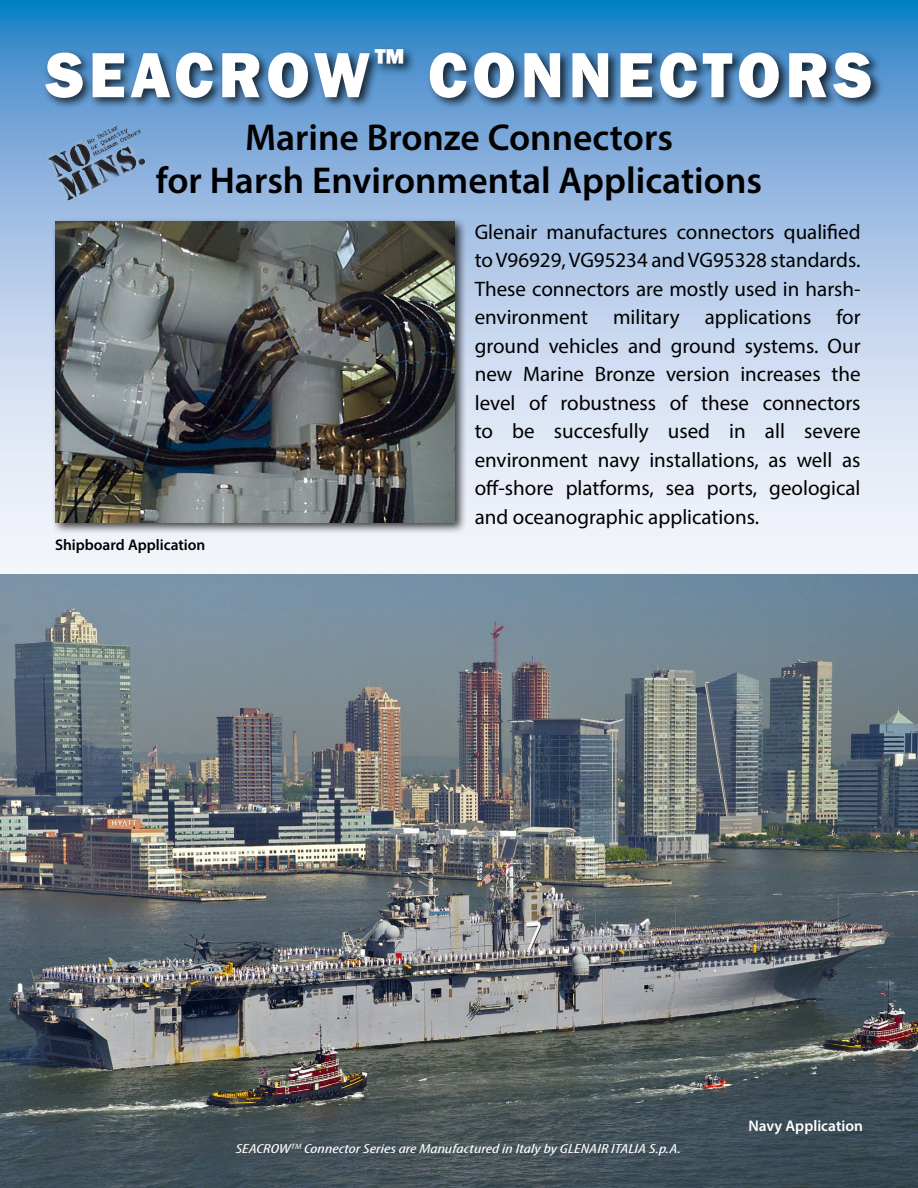
<style>
.page{position:relative;width:918px;height:1188px;background:#fff}
.page>*{position:absolute;margin:0;border:0;box-sizing:border-box;transform-origin:0 0}
.t1{font:800 66px "Franklin Gothic";letter-spacing:.08em;color:#fff;scale:.95 1}
.t2{font:600 37.5px/43.5px "Myriad Pro";color:#000;text-align:center}
.t3{font:21px/28.5px "Myriad Pro";color:#000;text-align:justify}
.t4{font:600 15.45px "Myriad Pro";color:#000}
.t5{font:600 15.45px "Myriad Pro";color:#fff}
.t6{font:italic condensed 13.2px "Myriad Pro";color:#fff;scale:1.43 1}
</style>
<div class="page">
<svg style="left:0;top:0;width:918px;height:574px;background:#a7c6e6"></svg>
<div style="left:42px;top:46px;width:841px;height:64px;background:#000;opacity:.75"></div>
<div style="left:51px;top:217px;width:417px;height:318px;background:#000;opacity:.75"></div>
<img style="left:55px;top:221px;width:400px;height:301px">
<img style="left:0;top:574px;width:918px;height:614px">
<img style="left:37px;top:117px;width:124px;height:93px">
<h1 class="t1" style="left:46px;top:32px;width:871px">SEACROW<sup>™</sup> CONNECTORS</h1>
<h2 class="t2" style="left:156px;top:115px;width:608px">Marine Bronze Connectors<br>for Harsh Environmental Applications</h2>
<p class="t4" style="left:55px;top:535px;width:152px">Shipboard Application</p>
<p class="t3" style="left:475px;top:217px;width:387px">Glenair manufactures connectors qualified to V96929, VG95234 and VG95328 standards.<br>These connectors are mostly used in harsh&shy;environment military applications for ground vehicles and ground systems. Our new Marine Bronze version increases the level of robustness of these connectors to be succesfully used in all severe environment navy installations, as well as off-shore platforms, sea ports, geological and oceanographic applications.</p>
<p class="t6" style="left:236px;top:1141px;width:313px">SEACROW<sup>TM</sup> Connector Series are Manufactured in Italy by GLENAIR ITALIA S.p.A.</p>
<p class="t5" style="left:748px;top:1116px;width:116px">Navy Application</p>
</div>
